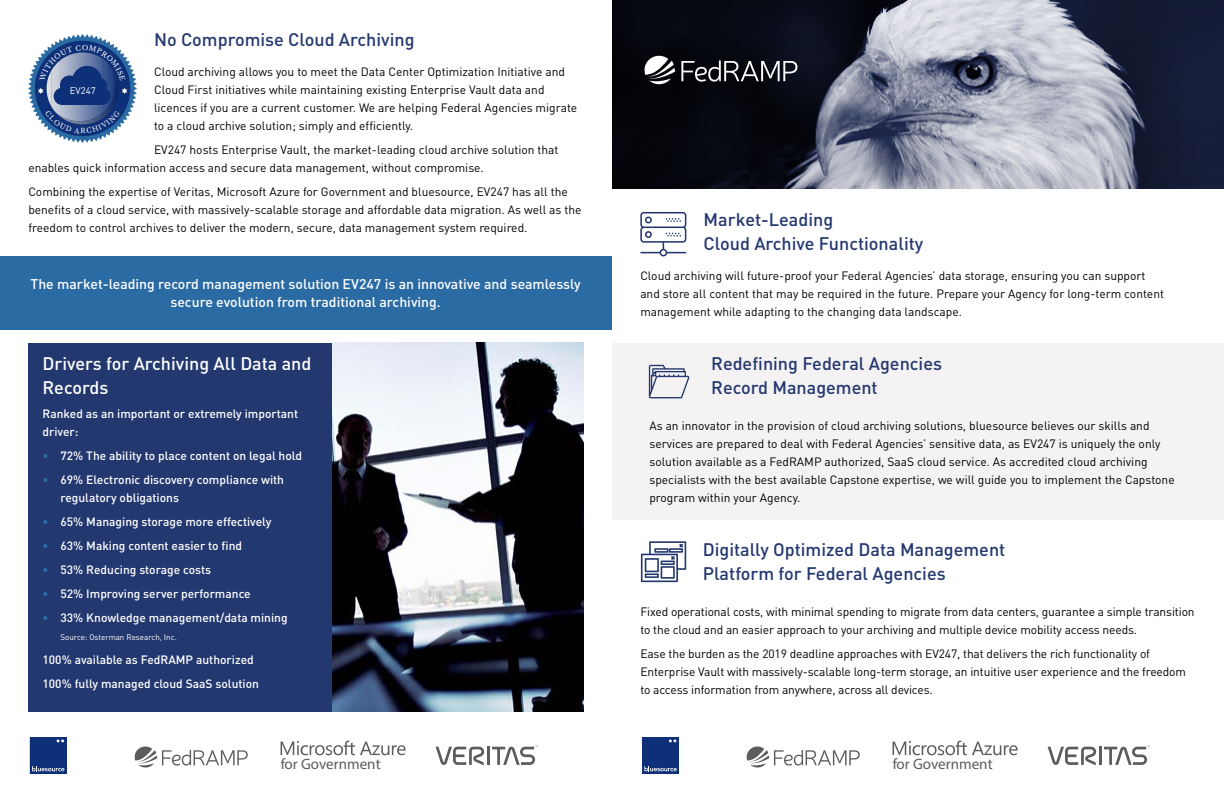
<style>
.page{position:relative;width:1224px;height:792px;background:#fff}
.page>*{position:absolute;margin:0;border:0;box-sizing:border-box;transform-origin:0 0}
.t1{font:500 18px/24px "DIN";color:#243870}
.t2{font:500 18px/24px "DIN";color:#fff}
.t3{font:15.1px "Myriad Pro";color:#5c5c5c}
.t4{font:500 14px/18px "DIN";color:#fff;text-align:center}
.t5{font:12px/18px "DIN";color:#000}
.t6{font:500 12px/18px "DIN";color:#fff}
.t7{font:9.6px "DIN";color:#fff}
.t8{font:8px "DIN";color:#fff}
.s1{color:#2c6da4}
</style>
<div class="page">
<svg style="left:29px;top:737px;width:38px;height:37px"></svg>
<svg style="left:642px;top:737px;width:37px;height:37px"></svg>
<svg style="left:281px;top:741px;width:125px;height:14px"></svg>
<svg style="left:134px;top:746px;width:114px;height:22px"></svg>
<svg style="left:436px;top:747px;width:48px;height:19px"></svg>
<hr style="left:487px;top:747px;width:3px;height:18px;background:#5c5c5c">
<svg style="left:492px;top:745px;width:46px;height:20px"></svg>
<svg style="left:893px;top:741px;width:125px;height:14px"></svg>
<svg style="left:746px;top:746px;width:114px;height:22px"></svg>
<svg style="left:1048px;top:747px;width:48px;height:19px"></svg>
<hr style="left:1099px;top:747px;width:3px;height:18px;background:#5c5c5c">
<svg style="left:1104px;top:745px;width:46px;height:20px"></svg>
<div style="left:0;top:256px;width:612px;height:74px;background:#2b6ba3"></div>
<div style="left:612px;top:343px;width:612px;height:177px;background:#f4f2f2"></div>
<div style="left:28px;top:343px;width:304px;height:368px;background:#243870"></div>
<svg style="left:640px;top:212px;width:46px;height:44px"></svg>
<svg style="left:649px;top:365px;width:40px;height:33px"></svg>
<svg style="left:641px;top:541px;width:45px;height:41px"></svg>
<svg style="left:612px;top:0;width:612px;height:189px;background:#545866"></svg>
<img style="left:332px;top:343px;width:252px;height:368px">
<svg style="left:681px;top:60px;width:116px;height:22px;background:#47494f"></svg>
<svg style="left:644px;top:54px;width:31px;height:32px"></svg>
<svg style="left:28px;top:34px;width:109px;height:109px"></svg>
<h1 class="t1" style="left:154px;top:27px;width:262px">No Compromise Cloud Archiving</h1>
<p class="t5" style="left:154px;top:63px;width:425px">Cloud archiving allows you to meet the Data Center Optimization Initiative and Cloud First initiatives while maintaining existing Enterprise Vault data and licences if you are a current customer. We are helping Federal Agencies migrate to a cloud archive solution; simply and efficiently.</p>
<p class="t5" style="left:28px;top:141px;width:532px;text-indent:126px">EV247 hosts Enterprise Vault, the market-leading cloud archive solution that enables quick information access and secure data management, without compromise.</p>
<p class="t5" style="left:28px;top:183px;width:555px">Combining the expertise of Veritas, Microsoft Azure for Government and bluesource, EV247 has all the benefits of a cloud service, with massively-scalable storage and affordable data migration. As well as the freedom to control archives to deliver the modern, secure, data management system required.</p>
<p class="t7" style="left:70px;top:84px;width:27px">EV247</p>
<p class="t4" style="left:30px;top:275px;width:552px">The market-leading record management solution EV247 is an innovative and seamlessly secure evolution from traditional archiving.</p>
<h1 class="t2" style="left:43px;top:351px;width:270px">Drivers for Archiving All Data and<br>Records</h1>
<p class="t6" style="left:43px;top:405px;width:257px">Ranked as an important or extremely important driver:</p>
<p class="t6" style="left:43px;top:447px;width:261px"><span class="s1">•</span> 72% The ability to place content on legal hold</p>
<p class="t6" style="left:61px;top:471px;width:225px;text-indent:-18px"><span class="s1">•</span> 69% Electronic discovery compliance with regulatory obligations</p>
<p class="t6" style="left:43px;top:513px;width:230px"><span class="s1">•</span> 65% Managing storage more effectively</p>
<p class="t6" style="left:43px;top:537px;width:201px"><span class="s1">•</span> 63% Making content easier to find</p>
<p class="t6" style="left:43px;top:561px;width:170px"><span class="s1">•</span> 53% Reducing storage costs</p>
<p class="t6" style="left:43px;top:585px;width:210px"><span class="s1">•</span> 52% Improving server performance</p>
<p class="t6" style="left:43px;top:609px;width:247px"><span class="s1">•</span> 33% Knowledge management/data mining</p>
<p class="t8" style="left:61px;top:632px;width:118px">Source: Osterman Research, Inc.</p>
<p class="t6" style="left:43px;top:648px;width:218px;line-height:24px">100% available as FedRAMP authorized<br>100% fully managed cloud SaaS solution</p>
<h1 class="t1" style="left:704px;top:207px;width:221px">Market-Leading<br>Cloud Archive Functionality</h1>
<p class="t5" style="left:640px;top:267px;width:525px">Cloud archiving will future-proof your Federal Agencies’ data storage, ensuring you can support and store all content that may be required in the future. Prepare your Agency for long-term content management while adapting to the changing data landscape.</p>
<h1 class="t1" style="left:711px;top:351px;width:232px">Redefining Federal Agencies<br>Record Management</h1>
<p class="t5" style="left:649px;top:417px;width:527px">As an innovator in the provision of cloud archiving solutions, bluesource believes our skills and services are prepared to deal with Federal Agencies’ sensitive data, as EV247 is uniquely the only solution available as a FedRAMP authorized, SaaS cloud service. As accredited cloud archiving specialists with the best available Capstone expertise, we will guide you to implement the Capstone program within your Agency.</p>
<h1 class="t1" style="left:703px;top:537px;width:304px">Digitally Optimized Data Management<br>Platform for Federal Agencies</h1>
<p class="t5" style="left:640px;top:603px;width:556px">Fixed operational costs, with minimal spending to migrate from data centers, guarantee a simple transition to the cloud and an easier approach to your archiving and multiple device mobility access needs.</p>
<p class="t5" style="left:640px;top:645px;width:547px">Ease the burden as the 2019 deadline approaches with EV247, that delivers the rich functionality of<br>Enterprise Vault with massively-scalable long-term storage, an intuitive user experience and the freedom to access information from anywhere, across all devices.</p>
<p class="t3" style="left:281px;top:755px;width:101px">for Government</p>
<p class="t3" style="left:893px;top:755px;width:101px">for Government</p>
</div>
